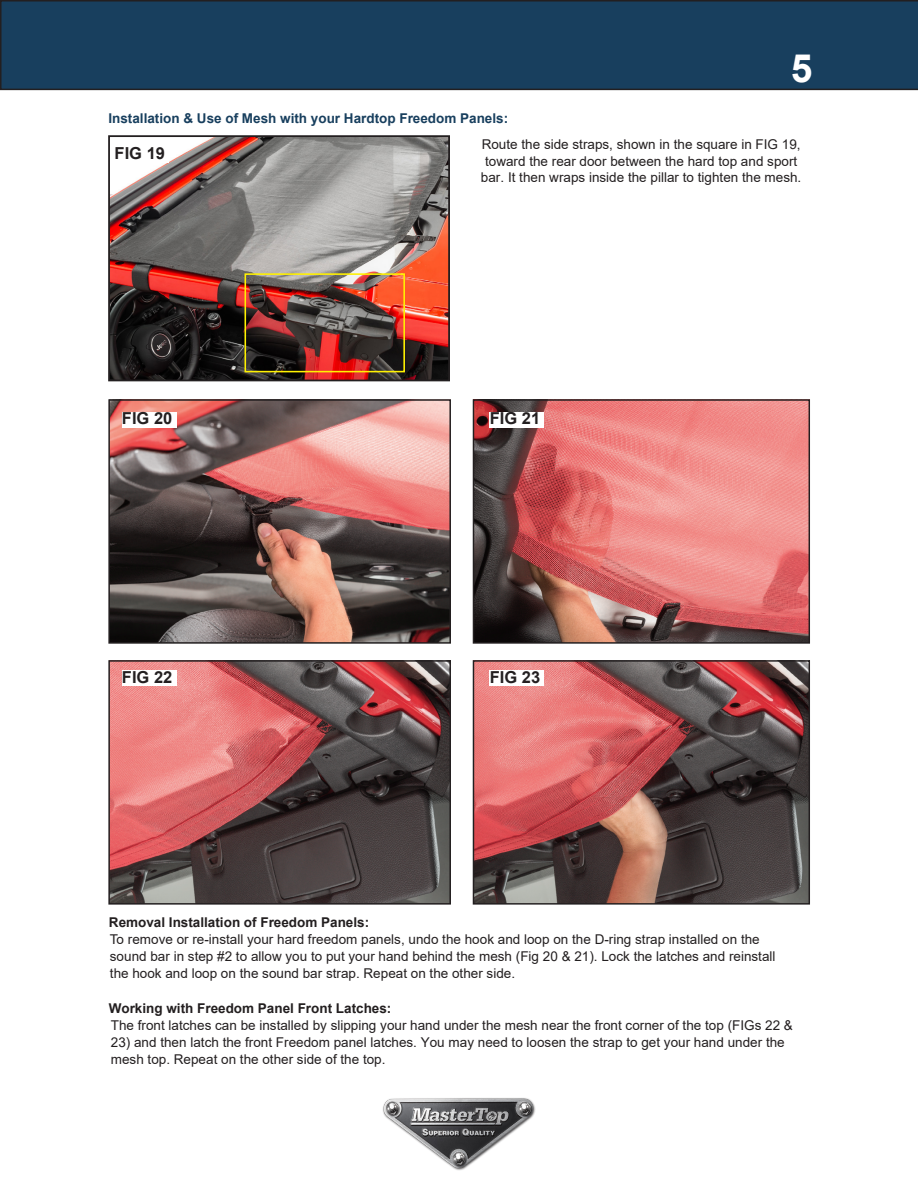
<style>
.page{position:relative;width:918px;height:1188px;background:#fff}
.page>*{position:absolute;margin:0;border:0;box-sizing:border-box;transform-origin:0 0}
.t1{font:700 39px "Arial";color:#fff}
.t2{font:700 16.5px "Arial";color:#231f20}
.t3{font:13.5px/16.8px "Arial";color:#231f20}
.t4{font:700 13.5px "Arial";color:#183f5e}
.s1{font-weight:700}
</style>
<div class="page">
<img style="left:383px;top:1098px;width:152px;height:72px">
<div style="left:0;top:0;width:918px;height:90px;background:#183f5e"></div>
<img style="left:111px;top:138px;width:336px;height:240px">
<div style="left:108px;top:135px;width:342px;height:246px;border:2px solid #231f20"></div>
<div style="left:245px;top:273px;width:160px;height:99px;border:2px solid #fff101"></div>
<img style="left:111px;top:402px;width:337px;height:239px">
<div style="left:108px;top:399px;width:343px;height:245px;border:2px solid #231f20"></div>
<img style="left:475px;top:401px;width:333px;height:241px">
<div style="left:473px;top:399px;width:337px;height:245px;border:1px solid #231f20"></div>
<img style="left:111px;top:663px;width:337px;height:239px">
<div style="left:108px;top:660px;width:343px;height:245px;border:2px solid #231f20"></div>
<img style="left:475px;top:662px;width:333px;height:241px">
<div style="left:473px;top:660px;width:337px;height:245px;border:1px solid #231f20"></div>
<div style="left:115px;top:147px;width:54px;height:16px;background:#fff"></div>
<div style="left:122px;top:412px;width:54px;height:15px;background:#fff"></div>
<div style="left:490px;top:412px;width:54px;height:15px;background:#fff"></div>
<div style="left:122px;top:671px;width:54px;height:15px;background:#fff"></div>
<div style="left:490px;top:671px;width:54px;height:15px;background:#fff"></div>
<p class="t1" style="left:791px;top:41px;width:23px">5</p>
<p class="t4" style="left:108px;top:108px;width:401px">Installation &amp; Use of Mesh with your Hardtop Freedom Panels:</p>
<p class="t3" style="left:481px;top:136px;width:322px;line-height:16.2px;text-align:center">Route the side straps, shown in the square in FIG 19, toward the rear door between the hard top and sport bar. It then wraps inside the pillar to tighten the mesh.</p>
<p class="t2" style="left:115px;top:142px;width:52px">FIG 19</p>
<p class="t2" style="left:122px;top:406px;width:52px">FIG 20</p>
<p class="t2" style="left:490px;top:406px;width:52px">FIG 21</p>
<p class="t2" style="left:122px;top:665px;width:52px">FIG 22</p>
<p class="t2" style="left:490px;top:665px;width:52px">FIG 23</p>
<p class="t3" style="left:109px;top:914px;width:668px"><span class="s1">Removal Installation of Freedom Panels:<br></span>To remove or re-install your hard freedom panels, undo the hook and loop on the D-ring strap installed on the sound bar in step #2 to allow you to put your hand behind the mesh (Fig 20 &amp; 21). Lock the latches and reinstall the hook and loop on the sound bar strap. Repeat on the other side.</p>
<p class="t3" style="left:109px;top:999px;width:686px"><span class="s1">Working with Freedom Panel Front Latches:<br></span>The front latches can be installed by slipping your hand under the mesh near the front corner of the top (FIGs 22 &amp;</p>
<p class="t3" style="left:111px;top:1033px;width:675px">23) and then latch the front Freedom panel latches. You may need to loosen the strap to get your hand under the mesh top. Repeat on the other side of the top.</p>
</div>
